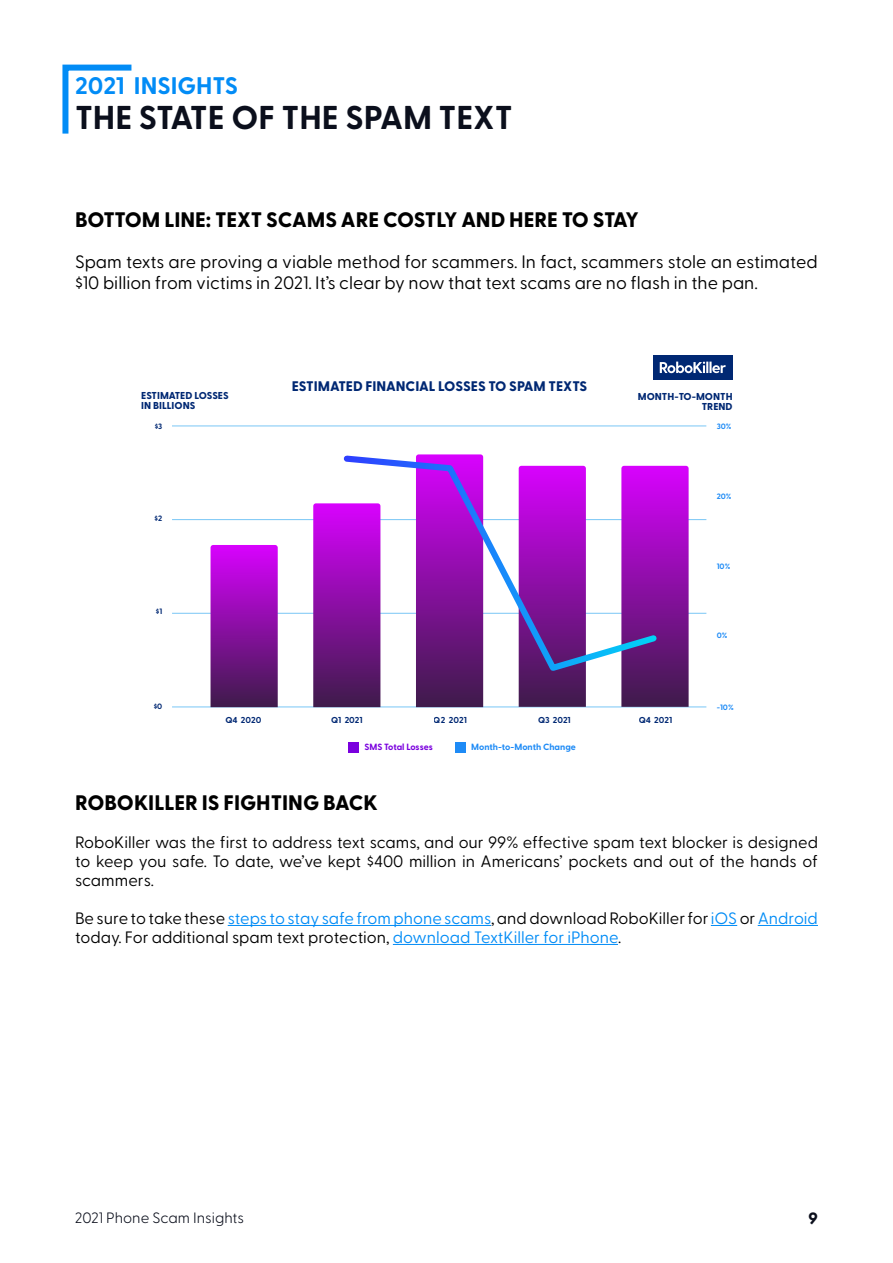
<style>
.page{position:relative;width:893px;height:1263px;background:#fff}
.page>*{position:absolute;margin:0;border:0;box-sizing:border-box;transform-origin:0 0}
.t1{font:700 33px "Greycliff CF";color:#0b0f1c}
.t2{font:700 24px "Greycliff CF";color:#028cf6}
.t3{font:800 21px "Greycliff CF";color:#000}
.t4{font:18px/20.7px "Greycliff CF";color:#000}
.t5{font:16.5px/19px "Greycliff CF";color:#000;text-align:justify}
.t6{font:800 16.5px "Greycliff CF";color:#0b0f1c}
.t7{font:300 15px "Greycliff CF";color:#0b0f1c}
.t8{font:800 13.95px "Greycliff CF";color:#002873}
.t9{font:800 10.05px/10.1px "Greycliff CF";color:#002873;text-align:right}
.t10{font:700 9px "Greycliff CF";color:#1e8bf6}
.t11{font:700 9px "Greycliff CF";letter-spacing:-.005em;color:#7a00de}
.t12{font:700 8.7px "Greycliff CF";color:#002873}
.t13{font:700 7.8px "Greycliff CF";color:#1e8bf6}
.t14{font:700 7.8px "Greycliff CF";color:#002873}
.s1{color:#028cf6}
</style>
<div class="page">
<svg style="left:62px;top:64px;width:70px;height:70px"></svg>
<hr style="left:228px;top:925px;width:263px;height:1px;background:#028cf6">
<svg style="left:711px;top:925px;width:26px;height:1px"></svg>
<hr style="left:758px;top:925px;width:60px;height:1px;background:#028cf6">
<hr style="left:393px;top:944px;width:225px;height:1px;background:#028cf6">
<hr style="left:172px;top:613px;width:534px;height:1px;background:#79c6f6">
<hr style="left:172px;top:519px;width:534px;height:1px;background:#79c6f6">
<hr style="left:172px;top:707px;width:534px;height:1px;background:#79c6f6">
<hr style="left:172px;top:426px;width:534px;height:1px;background:#79c6f6">
<div style="left:348px;top:742px;width:11px;height:10px;background:#7a00de"></div>
<div style="left:455px;top:742px;width:11px;height:10px;background:#1e8bf6"></div>
<svg style="left:621px;top:466px;width:68px;height:241px;background:#821398"></svg>
<svg style="left:519px;top:675px;width:67px;height:32px;background:#481a56"></svg>
<svg style="left:313px;top:503px;width:67px;height:204px;background:#801297"></svg>
<svg style="left:211px;top:545px;width:67px;height:162px;background:#8b0fa4"></svg>
<svg style="left:416px;top:675px;width:67px;height:32px;background:#481955"></svg>
<div style="left:240px;top:610px;width:8px;height:8px;background:#970db2;border-radius:50%"></div>
<div style="left:326px;top:652px;width:8px;height:8px;background:#651577;border-radius:50%"></div>
<div style="left:670px;top:571px;width:8px;height:8px;background:#920dac;border-radius:50%"></div>
<svg style="left:340px;top:454px;width:321px;height:221px"></svg>
<div style="left:653px;top:355px;width:80px;height:24px;background:#002873"></div>
<svg style="left:660px;top:362px;width:66px;height:11px"></svg>
<h2 class="t2" style="left:75px;top:71px;width:165px">2021 INSIGHTS</h2>
<h1 class="t1" style="left:75px;top:97px;width:439px">THE STATE OF THE SPAM TEXT</h1>
<p class="t3" style="left:75px;top:207px;width:565px">BOTTOM LINE: TEXT SCAMS ARE COSTLY AND HERE TO STAY</p>
<p class="t4" style="left:75px;top:252px;width:744px">Spam texts are proving a viable method for scammers. In fact, scammers stole an estimated $10 billion from victims in 2021. It’s clear by now that text scams are no flash in the pan.</p>
<p class="t9" style="left:141px;top:391px;width:89px;text-align:left">ESTIMATED LOSSES<br>IN BILLIONS</p>
<p class="t14" style="left:155px;top:422px;width:9px">$3</p>
<p class="t14" style="left:155px;top:514px;width:9px">$2</p>
<p class="t14" style="left:156px;top:607px;width:8px">$1</p>
<p class="t14" style="left:154px;top:702px;width:10px">$0</p>
<p class="t8" style="left:292px;top:378px;width:297px">ESTIMATED FINANCIAL LOSSES TO SPAM TEXTS</p>
<p class="t9" style="left:638px;top:392px;width:96px">MONTH-TO-MONTH<br>TREND</p>
<p class="t13" style="left:717px;top:422px;width:16px">30%</p>
<p class="t13" style="left:717px;top:492px;width:16px">20%</p>
<p class="t13" style="left:717px;top:561px;width:15px">10%</p>
<p class="t13" style="left:717px;top:631px;width:12px">0%</p>
<p class="t13" style="left:717px;top:702px;width:18px">-10%</p>
<p class="t12" style="left:225px;top:714px;width:38px">Q4 2020</p>
<p class="t12" style="left:331px;top:714px;width:33px">Q1 2021</p>
<p class="t12" style="left:434px;top:714px;width:34px">Q2 2021</p>
<p class="t12" style="left:538px;top:714px;width:34px">Q3 2021</p>
<p class="t12" style="left:639px;top:714px;width:35px">Q4 2021</p>
<p class="t11" style="left:364px;top:741px;width:70px">SMS Total Losses</p>
<p class="t10" style="left:471px;top:741px;width:106px">Month-to-Month Change</p>
<p class="t3" style="left:75px;top:790px;width:304px">ROBOKILLER IS FIGHTING BACK</p>
<p class="t5" style="left:75px;top:833px;width:744px">RoboKiller was the first to address text scams, and our 99% effective spam text blocker is designed to keep you safe. To date, we’ve kept $400 million in Americans’ pockets and out of the hands of scammers.</p>
<p class="t5" style="left:75px;top:909px;width:744px">Be sure to take these <span class="s1">steps to stay safe from phone scams</span>, and download RoboKiller for <span class="s1">iOS</span> or <span class="s1">Android </span>today. For additional spam text protection, <span class="s1">download TextKiller for iPhone</span>.</p>
<p class="t7" style="left:75px;top:1209px;width:170px">2021 Phone Scam Insights</p>
<p class="t6" style="left:809px;top:1208px;width:11px">9</p>
</div>
